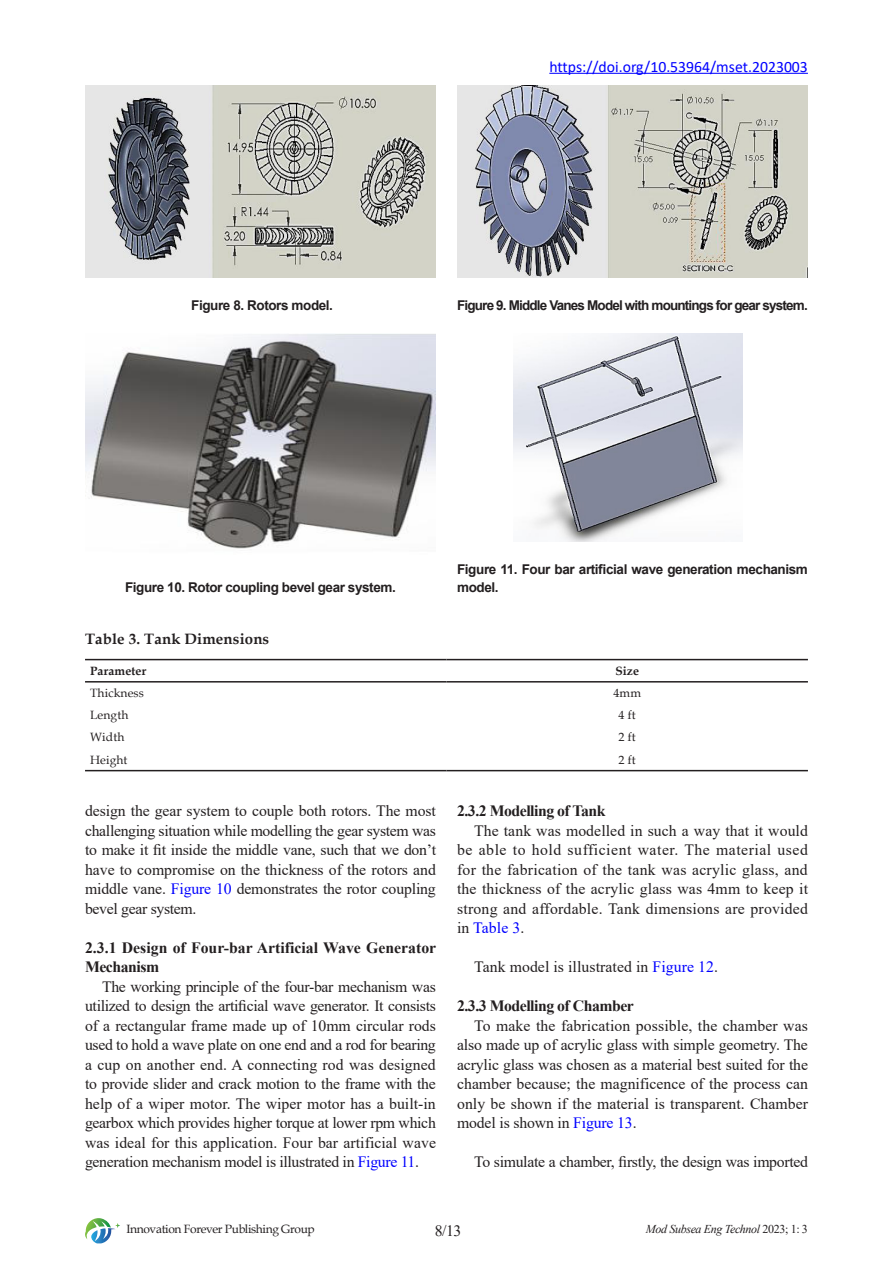
<style>
.page{position:relative;width:893px;height:1263px;background:#fff}
.page>*{position:absolute;margin:0;border:0;box-sizing:border-box;transform-origin:0 0}
.正文{font:15.75px/19.5px "Times New Roman";letter-spacing:-.01em;color:#231f20;text-align:justify}
.二级及以下等级标题{font:700 15.75px/19.5px "Times New Roman";color:#231f20}
.二级及以下等级标题-2{font:700 15.75px "Times New Roman";letter-spacing:-.03em;color:#231f20}
.t1{font:15.75px "Calibri";color:#00f}
.表格题目{font:700 15px "Book Antiqua";letter-spacing:.01em;color:#231f20}
.图注样式{font:700 13.5px/18px "Arial";letter-spacing:-.03em;color:#231f20}
.图注样式-2{font:700 13.5px "Arial";letter-spacing:-.06em;color:#231f20}
.t2{font:12px "Book Antiqua";letter-spacing:-.03em;color:#231f20}
.t3{font:italic 12px "Times New Roman";letter-spacing:-.03em;color:#231f20}
.表格样式{font:700 12px "Book Antiqua";letter-spacing:.01em;color:#231f20}
.t4{font:12px "Book Antiqua";letter-spacing:.01em;color:#231f20}
.s1{color:#00f}
.s2{font-style:normal}
</style>
<div class="page">
<svg style="left:85px;top:1218px;width:35px;height:25px"></svg>
<hr style="left:549px;top:73px;width:259px;height:1px;background:#00f">
<img style="left:457px;top:85px;width:351px;height:193px">
<img style="left:85px;top:85px;width:351px;height:193px">
<img style="left:85px;top:334px;width:351px;height:215px">
<img style="left:513px;top:334px;width:230px;height:207px">
<hr style="left:85px;top:659px;width:361px;height:1px;background:#231f20">
<hr style="left:446px;top:659px;width:362px;height:1px;background:#231f20">
<hr style="left:85px;top:681px;width:361px;height:1px;background:#231f20">
<hr style="left:446px;top:681px;width:362px;height:1px;background:#231f20">
<hr style="left:85px;top:770px;width:361px;height:1px;background:#231f20">
<hr style="left:446px;top:770px;width:362px;height:1px;background:#231f20">
<p class="图注样式" style="left:191px;top:297px;width:143px">Figure 8. Rotors model.</p>
<p class="t1" style="left:549px;top:55px;width:260px">https://doi.org/10.53964/mset.2023003</p>
<p class="图注样式-2" style="left:457px;top:296px;width:352px">Figure 9. Middle Vanes Model with mountings for gear system.</p>
<p class="图注样式" style="left:125px;top:578px;width:272px">Figure 10. Rotor coupling bevel gear system.</p>
<p class="图注样式" style="left:457px;top:560px;width:352px">Figure 11. Four bar artificial wave generation mechanism model.</p>
<p class="表格题目" style="left:85px;top:628px;width:186px">Table 3. Tank Dimensions</p>
<p class="表格样式" style="left:90px;top:662px;width:58px">Parameter</p>
<p class="表格样式" style="left:615px;top:662px;width:25px">Size</p>
<p class="t4" style="left:90px;top:685px;width:55px">Thickness</p>
<p class="t2" style="left:613px;top:685px;width:29px">4mm</p>
<p class="t2" style="left:90px;top:707px;width:40px">Length</p>
<p class="t2" style="left:619px;top:707px;width:19px">4 ft</p>
<p class="t2" style="left:90px;top:729px;width:36px">Width</p>
<p class="t2" style="left:619px;top:729px;width:19px">2 ft</p>
<p class="t2" style="left:90px;top:751px;width:39px">Height</p>
<p class="t2" style="left:619px;top:751px;width:19px">2 ft</p>
<p class="正文" style="left:85px;top:801px;width:352px">design the gear system to couple both rotors. The most challenging situation while modelling the gear system was to make it fit inside the middle vane, such that we don’t have to compromise on the thickness of the rotors and middle vane. <span class="s1">Figure 10</span> demonstrates the rotor coupling bevel gear system.</p>
<p class="二级及以下等级标题" style="left:85px;top:937px;width:353px">2.3.1 Design of Four-bar Artificial Wave Generator<br>Mechanism</p>
<p class="正文" style="left:85px;top:976px;width:352px;text-indent:17px">The working principle of the four-bar mechanism was utilized to design the artificial wave generator. It consists of a rectangular frame made up of 10mm circular rods used to hold a wave plate on one end and a rod for bearing a cup on another end. A connecting rod was designed to provide slider and crack motion to the frame with the help of a wiper motor. The wiper motor has a built-in gearbox which provides higher torque at lower rpm which was ideal for this application. Four bar artificial wave generation mechanism model is illustrated in <span class="s1">Figure 11</span>.</p>
<p class="二级及以下等级标题-2" style="left:457px;top:800px;width:150px">2.3.2 Modelling of Tank</p>
<p class="正文" style="left:457px;top:820px;width:352px;text-indent:17px">The tank was modelled in such a way that it would be able to hold sufficient water. The material used for the fabrication of the tank was acrylic glass, and the thickness of the acrylic glass was 4mm to keep it strong and affordable. Tank dimensions are provided in <span class="s1">Table 3</span>.</p>
<p class="正文" style="left:474px;top:957px;width:245px">Tank model is illustrated in <span class="s1">Figure 12</span>.</p>
<p class="二级及以下等级标题-2" style="left:457px;top:995px;width:178px">2.3.3 Modelling of Chamber</p>
<p class="正文" style="left:457px;top:1015px;width:352px;text-indent:17px">To make the fabrication possible, the chamber was also made up of acrylic glass with simple geometry. The acrylic glass was chosen as a material best suited for the chamber because; the magnificence of the process can only be shown if the material is transparent. Chamber model is shown in <span class="s1">Figure 13</span>.</p>
<p class="正文" style="left:474px;top:1152px;width:335px">To simulate a chamber, firstly, the design was imported</p>
<p class="t2" style="left:126px;top:1220px;width:190px">Innovation Forever Publishing Group</p>
<p class="正文" style="left:435px;top:1220px;width:28px">8/13</p>
<p class="t3" style="left:646px;top:1220px;width:164px">Mod Subsea Eng Technol <span class="s2">2023; 1: 3</span></p>
</div>
